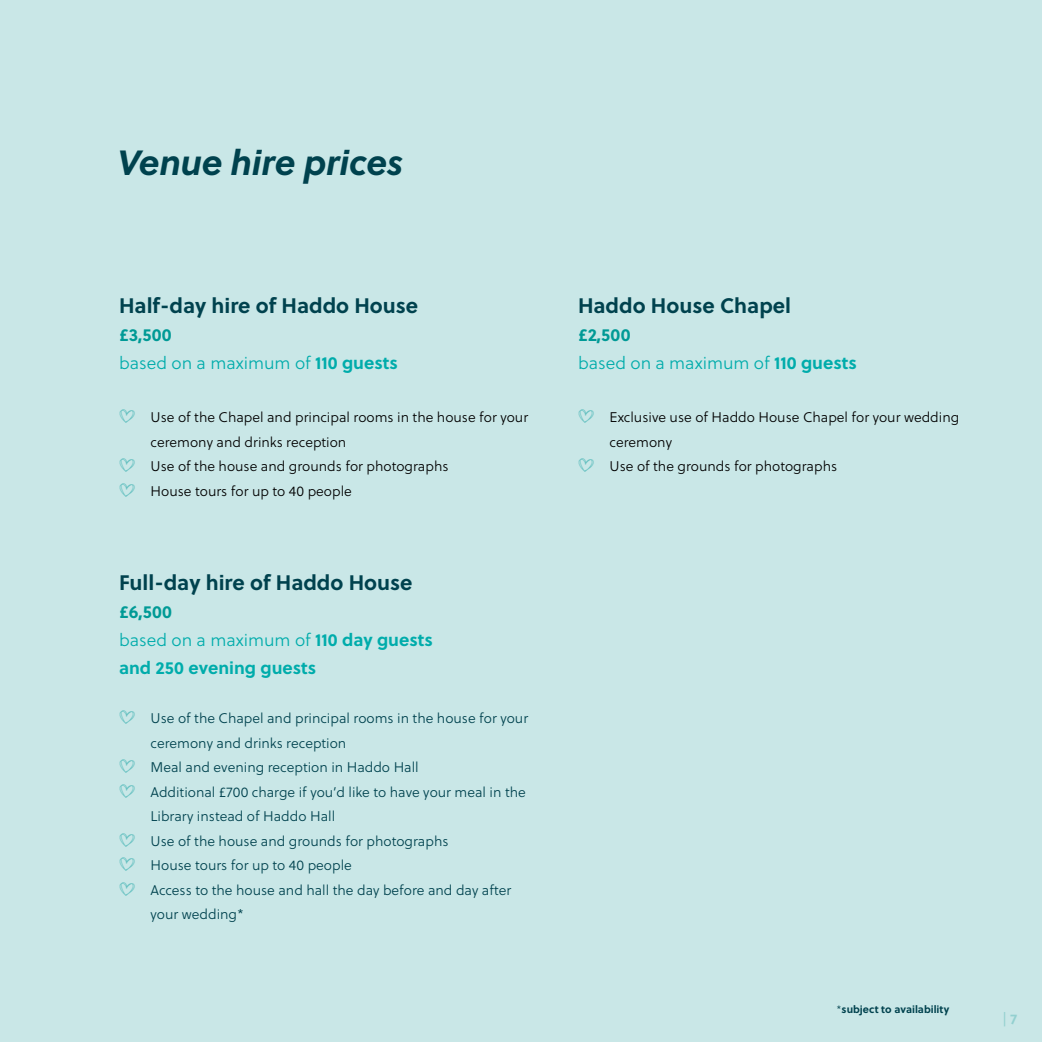
<style>
.page{position:relative;width:1042px;height:1042px;background:#c9e7e7}
.page>*{position:absolute;margin:0;border:0;box-sizing:border-box;transform-origin:0 0}
.t1{font:italic 700 35px "Soleil";letter-spacing:-.01em;color:#00424e}
.t2{font:700 21px "Soleil";color:#00424e}
.t3{font:17.5px "Soleil Lt";color:#00acab}
.t4{font:700 17.5px "Soleil";color:#00acab}
.t5{font:700 17.5px "Soleil";letter-spacing:.015em;color:#009a96}
.t6{font:14px "Soleil Lt";color:#00424e}
.t7{font:14px "Soleil Lt";color:#000}
.t8{font:14px "Soleil";color:#78c7c6}
.t9{font:700 10.5px "Soleil";color:#00424e}
.s1{font-family:"Soleil";font-weight:700}
.s2{font-family:"Love Cha Illustration";font-size:17.5px;color:#66c1c1}
.s3{font-family:"Soleil Lt";font-weight:400}
.s4{font-weight:700}
</style>
<div class="page">
<h1 class="t1" style="left:118px;top:136px;width:287px">Venue hire prices</h1>
<h2 class="t2" style="left:119px;top:290px;width:301px">Half-day hire of Haddo House</h2>
<p class="t5" style="left:119px;top:322px;width:54px">£3,500</p>
<p class="t3" style="left:119px;top:351px;width:280px">based on a maximum of <span class="s1">110 guests</span></p>
<p class="t7" style="left:119px;top:407px;width:411px"><span class="s2">l</span> Use of the Chapel and principal rooms in the house for your</p>
<p class="t7" style="left:151px;top:432px;width:197px">ceremony and drinks reception</p>
<p class="t7" style="left:119px;top:456px;width:331px"><span class="s2">l</span> Use of the house and grounds for photographs</p>
<p class="t7" style="left:119px;top:481px;width:234px"><span class="s2">l</span> House tours for up to 40 people</p>
<h2 class="t2" style="left:119px;top:566px;width:295px">Full-day hire of Haddo House</h2>
<p class="t5" style="left:119px;top:598px;width:55px">£6,500</p>
<p class="t3" style="left:119px;top:628px;width:315px">based on a maximum of <span class="s1">110 day guests</span></p>
<p class="t4" style="left:119px;top:654px;width:199px">and 250 evening guests</p>
<p class="t6" style="left:119px;top:708px;width:411px"><span class="s2">l</span> Use of the Chapel and principal rooms in the house for your</p>
<p class="t6" style="left:151px;top:733px;width:197px">ceremony and drinks reception</p>
<p class="t6" style="left:119px;top:757px;width:301px"><span class="s2">l</span> Meal and evening reception in Haddo Hall</p>
<p class="t6" style="left:119px;top:782px;width:408px"><span class="s2">l</span> Additional £700 charge if you’d like to have your meal in the</p>
<p class="t6" style="left:151px;top:806px;width:186px">Library instead of Haddo Hall</p>
<p class="t6" style="left:119px;top:831px;width:331px"><span class="s2">l</span> Use of the house and grounds for photographs</p>
<p class="t6" style="left:119px;top:855px;width:234px"><span class="s2">l</span> House tours for up to 40 people</p>
<p class="t6" style="left:119px;top:880px;width:394px"><span class="s2">l</span> Access to the house and hall the day before and day after</p>
<p class="t6" style="left:151px;top:904px;width:95px">your wedding*</p>
<h2 class="t2" style="left:578px;top:290px;width:214px">Haddo House Chapel</h2>
<p class="t5" style="left:578px;top:322px;width:54px">£2,500</p>
<p class="t3" style="left:578px;top:351px;width:280px">based on a maximum of <span class="s1">110 guests</span></p>
<p class="t7" style="left:578px;top:407px;width:383px"><span class="s2">l</span> Exclusive use of Haddo House Chapel for your wedding</p>
<p class="t7" style="left:609px;top:432px;width:64px">ceremony</p>
<p class="t7" style="left:578px;top:456px;width:261px"><span class="s2">l</span> Use of the grounds for photographs</p>
<p class="t9" style="left:836px;top:1001px;width:114px"><span class="s3">*</span>subject to availability</p>
<p class="t8" style="left:1002px;top:1009px;width:16px">| <span class="s4">7</span></p>
</div>
